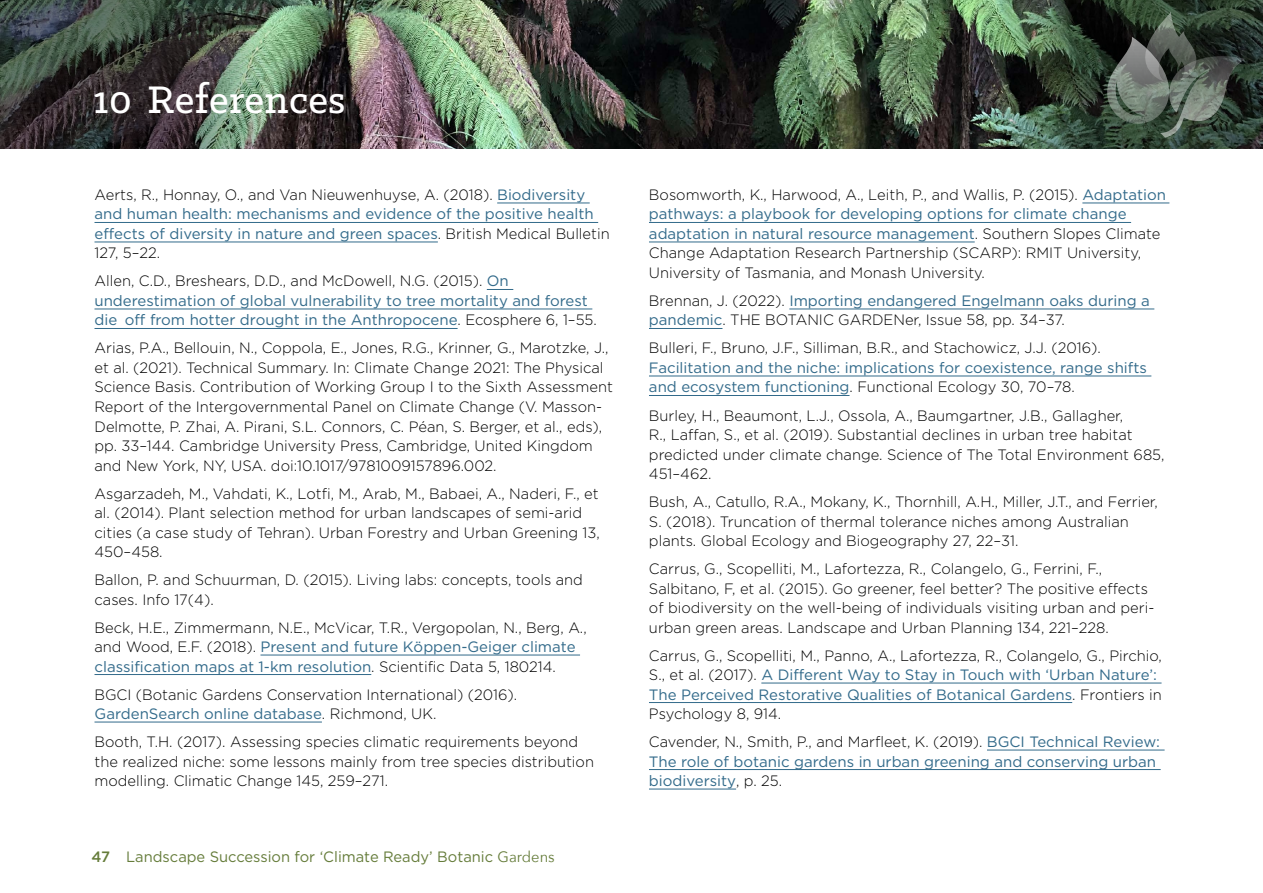
<style>
.page{position:relative;width:1263px;height:893px;background:#fff}
.page>*{position:absolute;margin:0;border:0;box-sizing:border-box;transform-origin:0 0}
.Heading_1{font:500 43.5px "Klinic Slab";letter-spacing:.01em;color:#fff}
.References{font:300 15px/19.5px "Gotham";color:#000}
.References-2{font:15px/19.5px "Gotham";color:#326a8a}
.t1{font:15px "Gotham";color:#657c3a}
.s1{font-weight:300;color:#000}
.s2{font-weight:400;color:#326a8a}
.s3{font-weight:500}
.s4{font-family:"Avenir Next"}
</style>
<div class="page">
<hr style="left:497px;top:203px;width:93px;height:1px;background:#326a8a">
<hr style="left:94px;top:222px;width:504px;height:1px;background:#326a8a">
<hr style="left:94px;top:242px;width:344px;height:1px;background:#326a8a">
<svg style="left:487px;top:289px;width:26px;height:1px"></svg>
<hr style="left:94px;top:309px;width:498px;height:1px;background:#326a8a">
<hr style="left:94px;top:328px;width:364px;height:1px;background:#326a8a">
<hr style="left:260px;top:655px;width:320px;height:1px;background:#326a8a">
<hr style="left:94px;top:674px;width:277px;height:1px;background:#326a8a">
<hr style="left:94px;top:722px;width:228px;height:1px;background:#326a8a">
<hr style="left:1082px;top:203px;width:87px;height:1px;background:#326a8a">
<hr style="left:649px;top:222px;width:482px;height:1px;background:#326a8a">
<hr style="left:649px;top:242px;width:326px;height:1px;background:#326a8a">
<hr style="left:789px;top:309px;width:365px;height:1px;background:#326a8a">
<hr style="left:649px;top:328px;width:73px;height:1px;background:#326a8a">
<hr style="left:649px;top:376px;width:502px;height:1px;background:#326a8a">
<hr style="left:649px;top:395px;width:200px;height:1px;background:#326a8a">
<hr style="left:761px;top:683px;width:400px;height:1px;background:#326a8a">
<hr style="left:649px;top:702px;width:423px;height:1px;background:#326a8a">
<hr style="left:987px;top:750px;width:177px;height:1px;background:#326a8a">
<hr style="left:649px;top:769px;width:512px;height:1px;background:#326a8a">
<hr style="left:649px;top:789px;width:87px;height:1px;background:#326a8a">
<img style="left:0;top:0;width:1263px;height:149px">
<img style="left:978px;top:0;width:285px;height:148px">
<svg style="left:1107px;top:11px;width:139px;height:127px;background:#475248"></svg>
<img style="left:0;top:0;width:284px;height:148px">
<h1 class="Heading_1" style="left:94px;top:72px;width:254px">10 References</h1>
<p class="References-2" style="left:94px;top:185px;width:517px"><span class="s1">Aerts, R., Honnay, O., and Van Nieuwenhuyse, A. (2018).</span> Biodiversity and human health: mechanisms and evidence of the positive health effects of diversity in nature and green spaces<span class="s1">. British Medical Bulletin 127, 5–22.</span></p>
<p class="References-2" style="left:94px;top:271px;width:504px"><span class="s1">Allen, C.D., Breshears, D.D., and McDowell, N.G. (2015).</span> On underestimation of global vulnerability to tree mortality and forest die‐off from hotter drought in the Anthropocene<span class="s1">. Ecosphere 6, 1–55.</span></p>
<p class="References" style="left:94px;top:338px;width:520px">Arias, P.A., Bellouin, N., Coppola, E., Jones, R.G., Krinner, G., Marotzke, J., et al. (2021). Technical Summary. In: Climate Change 2021: The Physical Science Basis. Contribution of Working Group I to the Sixth Assessment Report of the Intergovernmental Panel on Climate Change (V. Masson-Delmotte, P. Zhai, A. Pirani, S.L. Connors, C. Péan, S. Berger, et al., eds), pp. 33–144. Cambridge University Press, Cambridge, United Kingdom and New York, NY, USA. doi:10.1017/9781009157896.002.</p>
<p class="References" style="left:94px;top:483px;width:507px">Asgarzadeh, M., Vahdati, K., Lotfi, M., Arab, M., Babaei, A., Naderi, F., et al. (2014). Plant selection method for urban landscapes of semi-arid cities (a case study of Tehran). Urban Forestry and Urban Greening 13, 450–458.</p>
<p class="References" style="left:94px;top:570px;width:490px">Ballon, P. and Schuurman, D. (2015). Living labs: concepts, tools and cases. Info 17(4).</p>
<p class="References" style="left:94px;top:617px;width:494px">Beck, H.E., Zimmermann, N.E., McVicar, T.R., Vergopolan, N., Berg, A., and Wood, E.F. (2018). <span class="s2">Present and future Köppen-Geiger climate classification maps at 1-km resolution</span>. Scientific Data 5, 180214.</p>
<p class="References" style="left:94px;top:684px;width:424px">BGCI (Botanic Gardens Conservation International) (2016).<br><span class="s2">GardenSearch online database</span>. Richmond, UK.</p>
<p class="References" style="left:94px;top:732px;width:501px">Booth, T.H. (2017). Assessing species climatic requirements beyond the realized niche: some lessons mainly from tree species distribution modelling. Climatic Change 145, 259–271.</p>
<p class="t1" style="left:92px;top:848px;width:465px"><span class="s3">47</span> Landscape Succession for ‘Climate Ready’ Botanic <span class="s4">Gardens</span></p>
<p class="References" style="left:649px;top:185px;width:519px">Bosomworth, K., Harwood, A., Leith, P., and Wallis, P. (2015). <span class="s2">Adaptation pathways: a playbook for developing options for climate change adaptation in natural resource management</span>. Southern Slopes Climate Change Adaptation Research Partnership (SCARP): RMIT University, University of Tasmania, and Monash University.</p>
<p class="References" style="left:649px;top:291px;width:502px">Brennan, J. (2022). <span class="s2">Importing endangered Engelmann oaks during a pandemic</span>. THE BOTANIC GARDENer, Issue 58, pp. 34–37.</p>
<p class="References" style="left:649px;top:338px;width:499px">Bulleri, F., Bruno, J.F., Silliman, B.R., and Stachowicz, J.J. (2016).<br><span class="s2">Facilitation and the niche: implications for coexistence, range shifts and ecosystem functioning</span>. Functional Ecology 30, 70–78.</p>
<p class="References" style="left:649px;top:405px;width:517px">Burley, H., Beaumont, L.J., Ossola, A., Baumgartner, J.B., Gallagher,<br>R., Laffan, S., et al. (2019). Substantial declines in urban tree habitat predicted under climate change. Science of The Total Environment 685, 451–462.</p>
<p class="References" style="left:649px;top:492px;width:510px">Bush, A., Catullo, R.A., Mokany, K., Thornhill, A.H., Miller, J.T., and Ferrier,<br>S. (2018). Truncation of thermal tolerance niches among Australian plants. Global Ecology and Biogeography 27, 22–31.</p>
<p class="References" style="left:649px;top:559px;width:507px">Carrus, G., Scopelliti, M., Lafortezza, R., Colangelo, G., Ferrini, F., Salbitano, F, et al. (2015). Go greener, feel better? The positive effects of biodiversity on the well-being of individuals visiting urban and peri&shy;urban green areas. Landscape and Urban Planning 134, 221–228.</p>
<p class="References" style="left:649px;top:645px;width:514px">Carrus, G., Scopelliti, M., Panno, A., Lafortezza, R., Colangelo, G., Pirchio, S., et al. (2017). <span class="s2">A Different Way to Stay in Touch with ‘Urban Nature’:<br>The Perceived Restorative Qualities of Botanical Gardens</span>. Frontiers in Psychology 8, 914.</p>
<p class="References-2" style="left:649px;top:732px;width:513px"><span class="s1">Cavender, N., Smith, P., and Marfleet, K. (2019).</span> BGCI Technical Review:<br>The role of botanic gardens in urban greening and conserving urban biodiversity<span class="s1">, p. 25.</span></p>
</div>
